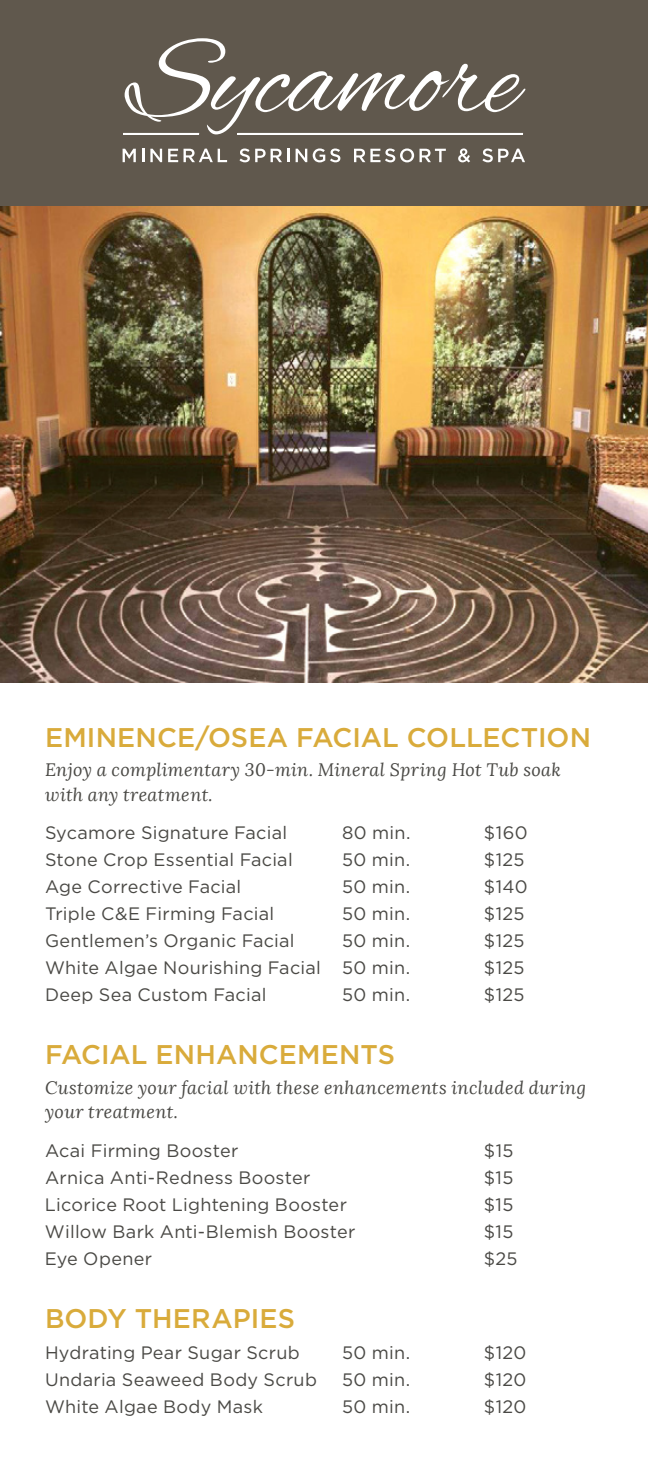
<style>
.page{position:relative;width:648px;height:1458px;background:#fff}
.page>*{position:absolute;margin:0;border:0;box-sizing:border-box;transform-origin:0 0}
.t1{font:500 27px "Gotham";color:#d9ab3b}
.t2{font:18px "Gotham";letter-spacing:.015em;color:#4a4945}
.t3{font:italic 18px/24.8px "Lora";letter-spacing:.02em;color:#4a4945}
</style>
<div class="page">
<img style="left:0;top:205px;width:648px;height:478px">
<div style="left:0;top:0;width:648px;height:205px;background:#60584d"></div>
<svg style="left:125px;top:38px;width:400px;height:96px"></svg>
<hr style="left:238px;top:133px;width:285px;height:1px;background:#fff">
<hr style="left:123px;top:133px;width:76px;height:1px;background:#fff">
<svg style="left:123px;top:149px;width:13px;height:13px"></svg>
<svg style="left:142px;top:149px;width:2px;height:13px"></svg>
<svg style="left:150px;top:149px;width:12px;height:13px"></svg>
<svg style="left:168px;top:149px;width:10px;height:13px"></svg>
<svg style="left:184px;top:149px;width:43px;height:13px"></svg>
<svg style="left:239px;top:149px;width:50px;height:13px"></svg>
<svg style="left:296px;top:149px;width:11px;height:13px"></svg>
<svg style="left:313px;top:148px;width:27px;height:14px"></svg>
<svg style="left:354px;top:148px;width:60px;height:14px"></svg>
<svg style="left:420px;top:149px;width:26px;height:13px"></svg>
<svg style="left:458px;top:148px;width:12px;height:14px"></svg>
<svg style="left:482px;top:149px;width:43px;height:13px"></svg>
<h1 class="t1" style="left:45px;top:722px;width:548px">EMINENCE/OSEA FACIAL COLLECTION</h1>
<p class="t3" style="left:45px;top:758px;width:517px">Enjoy a complimentary 30-min. Mineral Spring Hot Tub soak with any treatment.</p>
<p class="t2" style="left:45px;top:823px;width:244px">Sycamore Signature Facial</p>
<p class="t2" style="left:342px;top:823px;width:70px">80 min.</p>
<p class="t2" style="left:484px;top:823px;width:45px">$160</p>
<p class="t2" style="left:45px;top:850px;width:249px">Stone Crop Essential Facial</p>
<p class="t2" style="left:342px;top:850px;width:70px">50 min.</p>
<p class="t2" style="left:484px;top:850px;width:42px">$125</p>
<p class="t2" style="left:45px;top:877px;width:198px">Age Corrective Facial</p>
<p class="t2" style="left:342px;top:877px;width:70px">50 min.</p>
<p class="t2" style="left:484px;top:877px;width:46px">$140</p>
<p class="t2" style="left:45px;top:904px;width:231px">Triple C&amp;E Firming Facial</p>
<p class="t2" style="left:342px;top:904px;width:70px">50 min.</p>
<p class="t2" style="left:484px;top:904px;width:42px">$125</p>
<p class="t2" style="left:45px;top:931px;width:251px">Gentlemen’s Organic Facial</p>
<p class="t2" style="left:342px;top:931px;width:70px">50 min.</p>
<p class="t2" style="left:484px;top:931px;width:42px">$125</p>
<p class="t2" style="left:45px;top:958px;width:367px">White Algae Nourishing Facial 50 min.</p>
<p class="t2" style="left:484px;top:958px;width:42px">$125</p>
<p class="t2" style="left:45px;top:985px;width:223px">Deep Sea Custom Facial</p>
<p class="t2" style="left:342px;top:985px;width:70px">50 min.</p>
<p class="t2" style="left:484px;top:985px;width:42px">$125</p>
<h1 class="t1" style="left:45px;top:1039px;width:352px">FACIAL ENHANCEMENTS</h1>
<p class="t3" style="left:45px;top:1075px;width:543px">Customize your facial with these enhancements included during your treatment.</p>
<p class="t2" style="left:45px;top:1140px;width:195px">Acai Firming Booster</p>
<p class="t2" style="left:484px;top:1140px;width:31px">$15</p>
<p class="t2" style="left:45px;top:1167px;width:267px">Arnica Anti-Redness Booster</p>
<p class="t2" style="left:484px;top:1167px;width:31px">$15</p>
<p class="t2" style="left:45px;top:1194px;width:303px">Licorice Root Lightening Booster</p>
<p class="t2" style="left:484px;top:1194px;width:31px">$15</p>
<p class="t2" style="left:45px;top:1221px;width:312px">Willow Bark Anti-Blemish Booster</p>
<p class="t2" style="left:484px;top:1221px;width:31px">$15</p>
<p class="t2" style="left:45px;top:1248px;width:109px">Eye Opener</p>
<p class="t2" style="left:484px;top:1248px;width:35px">$25</p>
<h1 class="t1" style="left:45px;top:1303px;width:252px">BODY THERAPIES</h1>
<p class="t2" style="left:45px;top:1343px;width:256px">Hydrating Pear Sugar Scrub</p>
<p class="t2" style="left:342px;top:1343px;width:70px">50 min.</p>
<p class="t2" style="left:484px;top:1343px;width:44px">$120</p>
<p class="t2" style="left:45px;top:1370px;width:273px">Undaria Seaweed Body Scrub</p>
<p class="t2" style="left:342px;top:1370px;width:70px">50 min.</p>
<p class="t2" style="left:484px;top:1370px;width:44px">$120</p>
<p class="t2" style="left:45px;top:1397px;width:220px">White Algae Body Mask</p>
<p class="t2" style="left:342px;top:1397px;width:70px">50 min.</p>
<p class="t2" style="left:484px;top:1397px;width:44px">$120</p>
</div>
